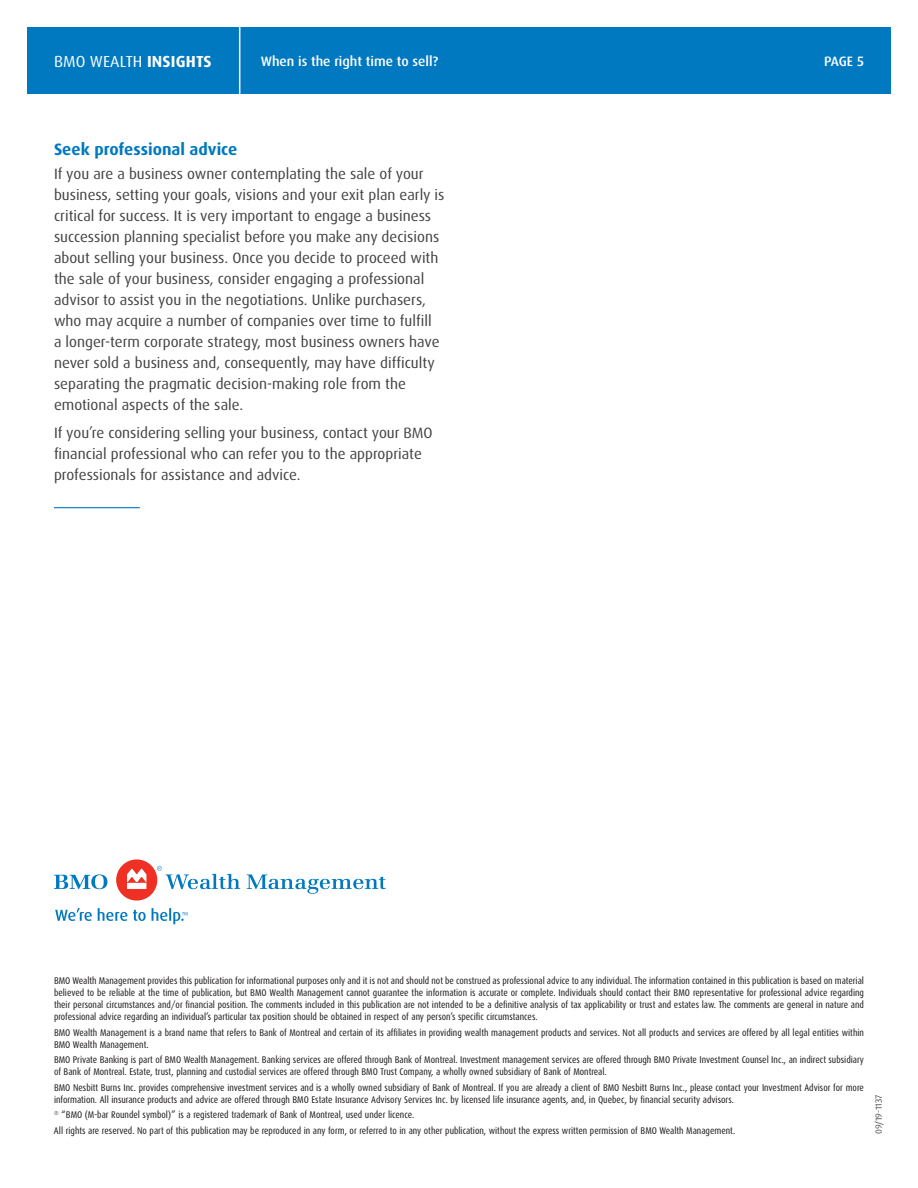
<style>
.page{position:relative;width:918px;height:1188px;background:#fff}
.page>*{position:absolute;margin:0;border:0;box-sizing:border-box;transform-origin:0 0}
.t1{font:700 16.5px "Dax Pro";color:#0079c1}
.t2{font:16.05px "Dax Pro";letter-spacing:.01em;color:#fff}
.t3{font:15px/21px "Dax Pro";color:#414042}
.t4{font:500 13.65px "Dax";color:#fff}
.t5{font:9.75px/12px "Dax Condensed";color:#231f20}
.t6{font:9px "Dax Pro";letter-spacing:-.02em;color:#4d4d4f}
.s1{font-weight:700}
</style>
<div class="page">
<div style="left:27px;top:27px;width:864px;height:67px;background:#0079c1"></div>
<hr style="left:54px;top:507px;width:86px;height:1px;background:#0079c1">
<hr style="left:239px;top:20px;width:1px;height:81px;background:#fff">
<svg style="left:54px;top:874px;width:53px;height:15px"></svg>
<div style="left:116px;top:859px;width:41px;height:42px;background:#ee3124;border-radius:50%"></div>
<svg style="left:247px;top:874px;width:139px;height:20px"></svg>
<svg style="left:127px;top:869px;width:19px;height:20px"></svg>
<svg style="left:157px;top:866px;width:83px;height:23px"></svg>
<svg style="left:55px;top:908px;width:37px;height:13px"></svg>
<svg style="left:98px;top:908px;width:29px;height:13px"></svg>
<svg style="left:133px;top:910px;width:13px;height:11px"></svg>
<svg style="left:152px;top:908px;width:36px;height:16px"></svg>
<h2 class="t2" style="left:54px;top:51px;width:159px">BMO WEALTH <span class="s1">INSIGHTS</span></h2>
<h3 class="t4" style="left:261px;top:54px;width:179px">When is the right time to sell?</h3>
<h3 class="t4" style="left:824px;top:54px;width:42px">PAGE 5</h3>
<h1 class="t1" style="left:54px;top:138px;width:185px">Seek professional advice</h1>
<p class="t3" style="left:54px;top:164px;width:392px">If you are a business owner contemplating the sale of your business, setting your goals, visions and your exit plan early is critical for success. It is very important to engage a business succession planning specialist before you make any decisions about selling your business. Once you decide to proceed with the sale of your business, consider engaging a professional advisor to assist you in the negotiations. Unlike purchasers, who may acquire a number of companies over time to fulfill<br>a longer-term corporate strategy, most business owners have never sold a business and, consequently, may have difficulty separating the pragmatic decision-making role from the emotional aspects of the sale.</p>
<p class="t3" style="left:54px;top:423px;width:380px">If you’re considering selling your business, contact your BMO financial professional who can refer you to the appropriate professionals for assistance and advice.</p>
<p class="t5" style="left:54px;top:975px;width:812px;text-align:justify">BMO Wealth Management provides this publication for informational purposes only and it is not and should not be construed as professional advice to any individual. The information contained in this publication is based on material believed to be reliable at the time of publication, but BMO Wealth Management cannot guarantee the information is accurate or complete. Individuals should contact their BMO representative for professional advice regarding their personal circumstances and/or fnancial position. The comments included in this publication are not intended to be a defnitive analysis of tax applicability or trust and estates law. The comments are general in nature and professional advice regarding an individual’s particular tax position should be obtained in respect of any person’s specifc circumstances.</p>
<p class="t5" style="left:54px;top:1027px;width:812px">BMO Wealth Management is a brand name that refers to Bank of Montreal and certain of its affliates in providing wealth management products and services. Not all products and services are offered by all legal entities within<br>BMO Wealth Management.</p>
<p class="t5" style="left:54px;top:1054px;width:812px">BMO Private Banking is part of BMO Wealth Management. Banking services are offered through Bank of Montreal. Investment management services are offered through BMO Private Investment Counsel Inc., an indirect subsidiary of Bank of Montreal. Estate, trust, planning and custodial services are offered through BMO Trust Company, a wholly owned subsidiary of Bank of Montreal.</p>
<p class="t5" style="left:54px;top:1082px;width:812px">BMO Nesbitt Burns Inc. provides comprehensive investment services and is a wholly owned subsidiary of Bank of Montreal. If you are already a client of BMO Nesbitt Burns Inc., please contact your Investment Advisor for more information. All insurance products and advice are offered through BMO Estate Insurance Advisory Services Inc. by licensed life insurance agents, and, in Quebec, by fnancial security advisors.</p>
<p class="t5" style="left:54px;top:1109px;width:362px"><sup>®</sup> “BMO (M-bar Roundel symbol)” is a registered trademark of Bank of Montreal, used under licence.</p>
<p class="t5" style="left:54px;top:1125px;width:683px">All rights are reserved. No part of this publication may be reproduced in any form, or referred to in any other publication, without the express written permission of BMO Wealth Management.</p>
<p class="t6" style="left:873px;top:1134px;width:41px;rotate:-90deg">09/19-1137</p>
</div>
